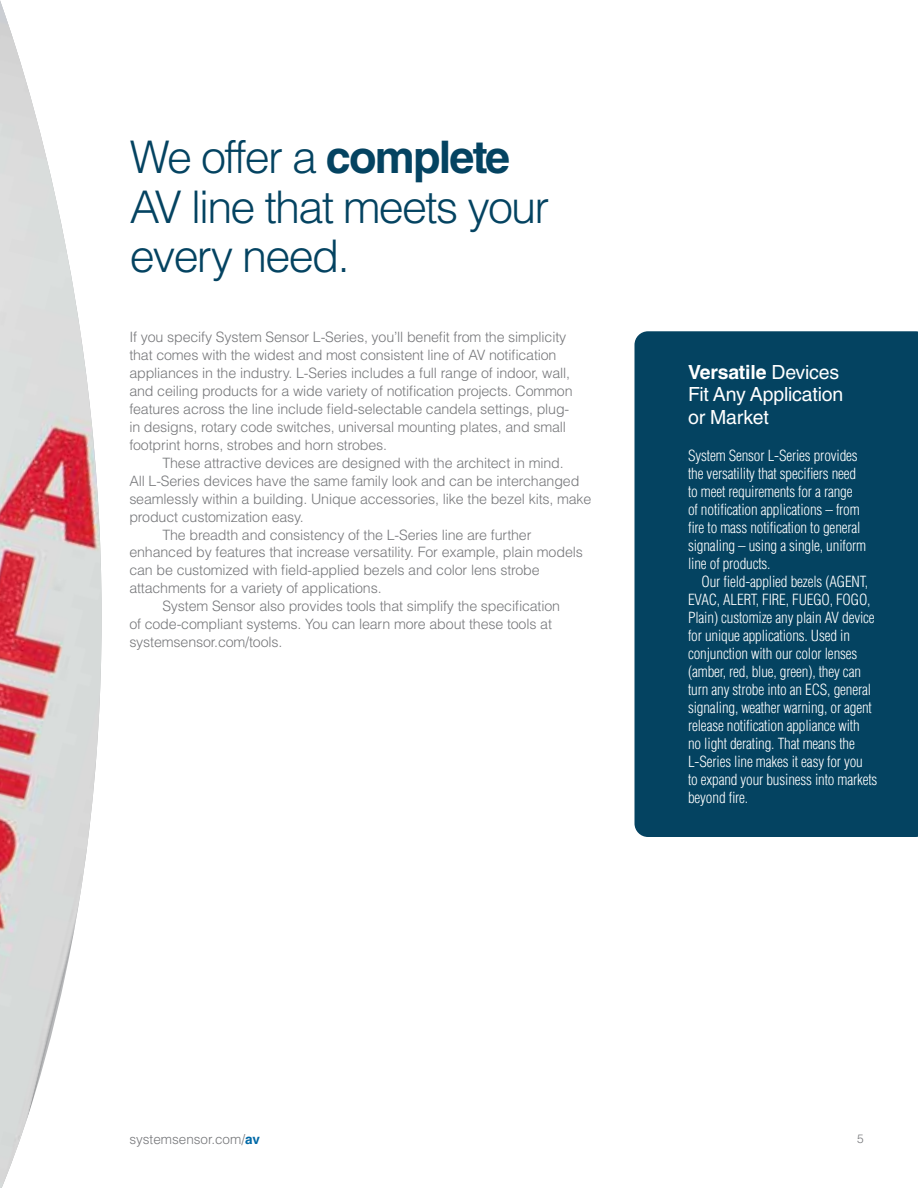
<style>
.page{position:relative;width:918px;height:1188px;background:#fff}
.page>*{position:absolute;margin:0;border:0;box-sizing:border-box;transform-origin:0 0}
.t1{font:300 45px/49.5px "Helvetica LT Std";letter-spacing:-.04em;color:#044361}
.t2{font:19.5px/22.5px "Helvetica LT Std";letter-spacing:-.01em;color:#fff}
.t3{font:300 condensed 15px/18px "Helvetica LT Std";letter-spacing:-.01em;color:#fff}
.t4{font:300 14.25px/18px "Helvetica LT Std";letter-spacing:-.01em;color:#76777a}
.t5{font:300 13.5px "Helvetica LT Std";color:#76777a}
.t6{font:300 12px "Helvetica LT Std";color:#76777a}
.s1{font-weight:700}
.s2{font-weight:700;color:#0069a7}
</style>
<div class="page">
<img style="left:0;top:0;width:102px;height:1188px">
<div style="left:634px;top:331px;width:284px;height:506px;background:#044361"></div>
<h1 class="t1" style="left:130px;top:132px;width:421px">We offer a <span class="s1">complete<br></span>AV line that meets your every need.</h1>
<p class="t4" style="left:129px;top:327px;width:445px">If you specify System Sensor L-Series, you’ll benefit from the simplicity that comes with the widest and most consistent line of AV notification appliances in the industry. L-Series includes a full range of indoor, wall, and ceiling products for a wide variety of notification projects. Common features across the line include field-selectable candela settings, plug&shy;in designs, rotary code switches, universal mounting plates, and small footprint horns, strobes and horn strobes.</p>
<p class="t4" style="left:162px;top:453px;width:403px">These attractive devices are designed with the architect in mind.</p>
<p class="t4" style="left:129px;top:471px;width:452px">All L-Series devices have the same family look and can be interchanged</p>
<p class="t4" style="left:129px;top:489px;width:464px">seamlessly within a building. Unique accessories, like the bezel kits, make</p>
<p class="t4" style="left:129px;top:507px;width:176px">product customization easy.</p>
<p class="t4" style="left:162px;top:525px;width:371px">The breadth and consistency of the L-Series line are further</p>
<p class="t4" style="left:129px;top:543px;width:455px">enhanced by features that increase versatility. For example, plain models</p>
<p class="t4" style="left:129px;top:561px;width:412px">can be customized with field-applied bezels and color lens strobe</p>
<p class="t4" style="left:129px;top:579px;width:254px">attachments for a variety of applications.</p>
<p class="t4" style="left:162px;top:597px;width:399px">System Sensor also provides tools that simplify the specification</p>
<p class="t4" style="left:129px;top:615px;width:424px">of code-compliant systems. You can learn more about these tools at</p>
<p class="t4" style="left:129px;top:633px;width:155px">systemsensor.com/tools.</p>
<h2 class="t2" style="left:688px;top:360px;width:157px"><span class="s1">Versatile</span> Devices<br>Fit Any Application or Market</h2>
<p class="t3" style="left:688px;top:446px;width:180px">System Sensor L-Series provides the versatility that specifiers need to meet requirements for a range<br>of notification applications – from fire to mass notification to general signaling – using a single, uniform line of products.</p>
<p class="t3" style="left:688px;top:572px;width:191px;text-indent:14px">Our field-applied bezels (AGENT, EVAC, ALERT, FIRE, FUEGO, FOGO, Plain) customize any plain AV device for unique applications. Used in conjunction with our color lenses (amber, red, blue, green), they can turn any strobe into an ECS, general signaling, weather warning, or agent release notification appliance with<br>no light derating. That means the L-Series line makes it easy for you<br>to expand your business into markets beyond fire.</p>
<p class="t5" style="left:129px;top:1130px;width:132px">systemsensor.com/<span class="s2">av</span></p>
<p class="t6" style="left:857px;top:1131px;width:8px">5</p>
</div>
